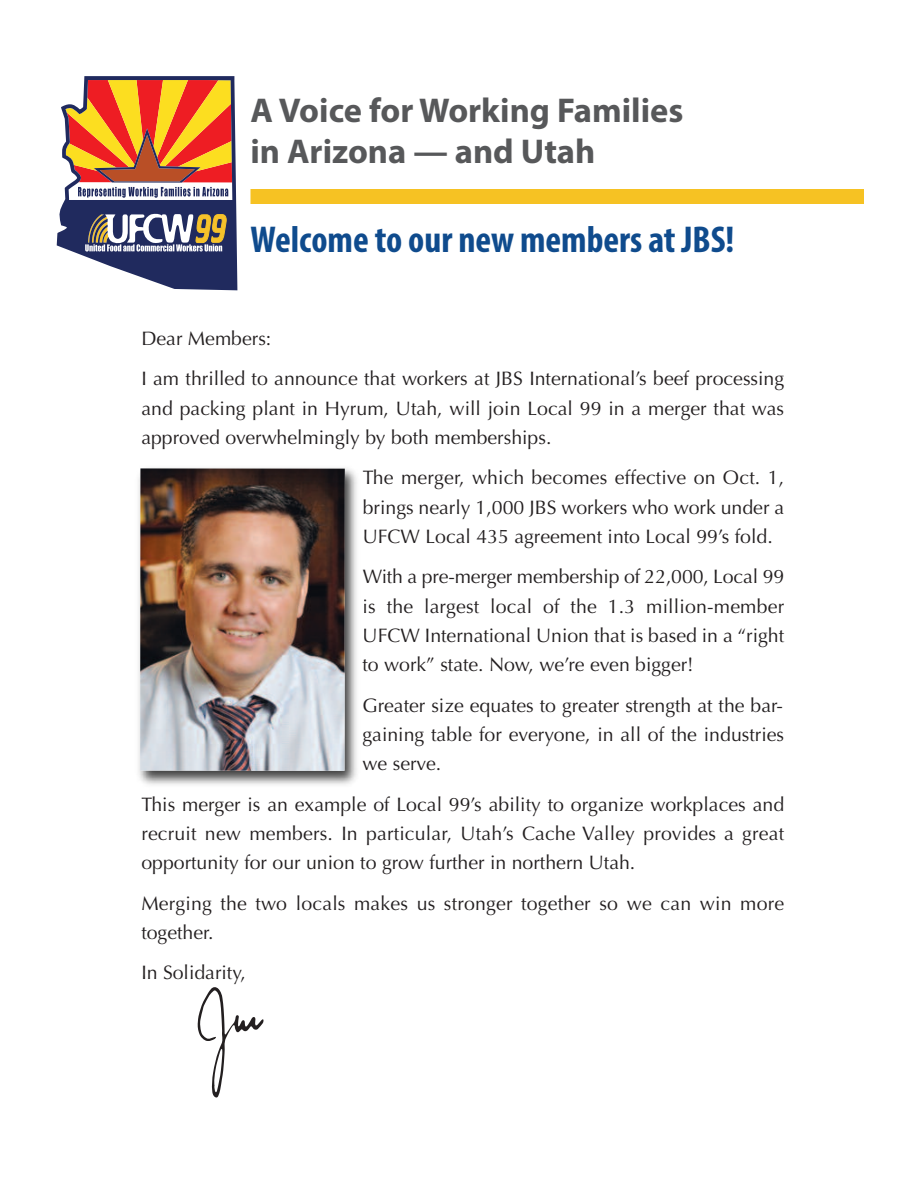
<style>
.page{position:relative;width:918px;height:1188px;background:#fff}
.page>*{position:absolute;margin:0;border:0;box-sizing:border-box;transform-origin:0 0}
.t1{font:700 condensed 37.5px "Myriad Pro";color:#0f4b8d}
.t2{font:700 34.5px/41.4px "Myriad Pro";color:#57585a}
.t3{font:19.5px/29.4px "Optima";color:#231f20;text-align:justify}
</style>
<div class="page">
<svg style="left:56px;top:76px;width:182px;height:215px"></svg>
<div style="left:250px;top:189px;width:614px;height:15px;background:#f6c223"></div>
<img style="left:138px;top:468px;width:219px;height:317px">
<img style="left:140px;top:469px;width:205px;height:302px">
<svg style="left:198px;top:987px;width:66px;height:111px"></svg>
<h2 class="t2" style="left:250px;top:92px;width:434px">A Voice for Working Families in Arizona — and Utah</h2>
<h1 class="t1" style="left:250px;top:226px;width:485px">Welcome to our new members at JBS!</h1>
<p class="t3" style="left:141px;top:318px;width:644px;line-height:40.2px">Dear Members:<br>I am thrilled to announce that workers at JBS International’s beef processing</p>
<p class="t3" style="left:141px;top:393px;width:644px">and packing plant in Hyrum, Utah, will join Local 99 in a merger that was approved overwhelmingly by both memberships.</p>
<p class="t3" style="left:363px;top:463px;width:423px">The merger, which becomes effective on Oct. 1, brings nearly 1,000 JBS workers who work under a UFCW Local 435 agreement into Local 99’s fold.</p>
<p class="t3" style="left:363px;top:562px;width:423px">With a pre-merger membership of 22,000, Local 99 is the largest local of the 1.3 million-member UFCW International Union that is based in a “right to work” state. Now, we’re even bigger!</p>
<p class="t3" style="left:362px;top:690px;width:423px">Greater size equates to greater strength at the bar&shy;gaining table for everyone, in all of the industries we serve.</p>
<p class="t3" style="left:141px;top:789px;width:644px">This merger is an example of Local 99’s ability to organize workplaces and recruit new members. In particular, Utah’s Cache Valley provides a great opportunity for our union to grow further in northern Utah.</p>
<p class="t3" style="left:141px;top:888px;width:644px">Merging the two locals makes us stronger together so we can win more together.</p>
<p class="t3" style="left:141px;top:958px;width:106px">In Solidarity,</p>
</div>
